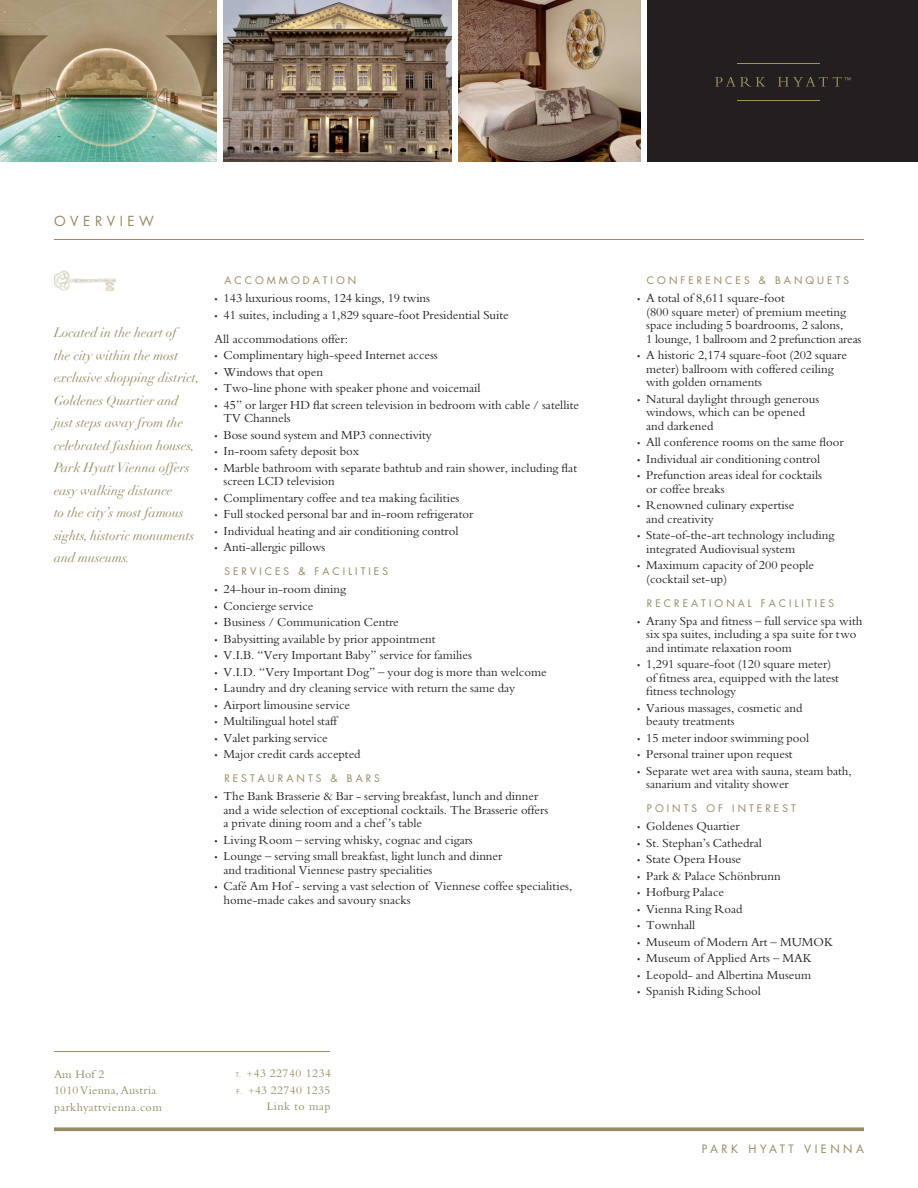
<style>
.page{position:relative;width:918px;height:1188px;background:#fff}
.page>*{position:absolute;margin:0;border:0;box-sizing:border-box;transform-origin:0 0}
.t1{font:13.5px "Futura";letter-spacing:.34em;color:#968961}
.t2{font:italic 13.2px/22.5px "Didot";color:#968961}
.t3{font:12.75px/13.5px "Bembo";color:#231f20}
.t4{font:12px/16.5px "Bembo";letter-spacing:.04em;color:#968961}
.t5{font:11.25px "Futura";letter-spacing:.31em;color:#968961}
.t6{font:10.2px "Futura";letter-spacing:.3em;color:#968961}
.s1{font-size:9px}
.s2{font-family:"Futura";font-size:6.3px}
.s3{font-size:9.75px}
</style>
<div class="page">
<img style="left:0;top:0;width:216px;height:162px">
<img style="left:459px;top:0;width:181px;height:162px">
<div style="left:648px;top:0;width:270px;height:162px;background:#231f20"></div>
<img style="left:224px;top:0;width:227px;height:162px">
<hr style="left:737px;top:63px;width:83px;height:1px;background:#a29161">
<hr style="left:737px;top:100px;width:83px;height:1px;background:#a29161">
<svg style="left:715px;top:77px;width:51px;height:10px"></svg>
<svg style="left:778px;top:77px;width:73px;height:9px"></svg>
<svg style="left:54px;top:271px;width:62px;height:20px"></svg>
<hr style="left:54px;top:239px;width:810px;height:1px;background:#968961">
<svg style="left:54px;top:1127px;width:810px;height:4px;background:#a19571"></svg>
<hr style="left:54px;top:1051px;width:276px;height:1px;background:#968961">
<p class="t1" style="left:54px;top:212px;width:102px">OVERVIEW</p>
<p class="t2" style="left:54px;top:322px;width:147px">Located in the heart of<br>the city within the most exclusive shopping district,<br>Goldenes Quartier and just steps away from the celebrated fashion houses,<br>Park Hyatt Vienna offers easy walking distance<br>to the city’s most famous sights, historic monuments and museums.</p>
<p class="t6" style="left:224px;top:274px;width:133px">ACCOMMODATION</p>
<p class="t3" style="left:215px;top:291px;width:217px"><span class="s1">•</span> 143 luxurious rooms, 124 kings, 19 twins</p>
<p class="t3" style="left:215px;top:303px;width:296px;line-height:24px"><span class="s1">•</span> 41 suites, including a 1,829 square-foot Presidential Suite<br>All accommodations offer:</p>
<p class="t3" style="left:215px;top:348px;width:225px"><span class="s1">•</span> Complimentary high-speed Internet access</p>
<p class="t3" style="left:215px;top:365px;width:110px"><span class="s1">•</span> Windows that open</p>
<p class="t3" style="left:215px;top:381px;width:268px"><span class="s1">•</span> Two-line phone with speaker phone and voicemail</p>
<p class="t3" style="left:224px;top:398px;width:357px;text-indent:-9px"><span class="s1">•</span> 45” or larger HD flat screen television in bedroom with cable / satellite<br>TV Channels</p>
<p class="t3" style="left:215px;top:428px;width:219px"><span class="s1">•</span> Bose sound system and MP3 connectivity</p>
<p class="t3" style="left:215px;top:444px;width:146px"><span class="s1">•</span> In-room safety deposit box</p>
<p class="t3" style="left:224px;top:461px;width:355px;text-indent:-9px"><span class="s1">•</span> Marble bathroom with separate bathtub and rain shower, including flat screen LCD television</p>
<p class="t3" style="left:215px;top:491px;width:246px"><span class="s1">•</span> Complimentary coffee and tea making facilities</p>
<p class="t3" style="left:215px;top:507px;width:260px"><span class="s1">•</span> Full stocked personal bar and in-room refrigerator</p>
<p class="t3" style="left:215px;top:524px;width:245px"><span class="s1">•</span> Individual heating and air conditioning control</p>
<p class="t3" style="left:215px;top:540px;width:112px"><span class="s1">•</span> Anti-allergic pillows</p>
<p class="t6" style="left:224px;top:565px;width:165px">SERVICES &amp; FACILITIES</p>
<p class="t3" style="left:215px;top:582px;width:133px"><span class="s1">•</span> 24-hour in-room dining</p>
<p class="t3" style="left:215px;top:599px;width:100px"><span class="s1">•</span> Concierge service</p>
<p class="t3" style="left:215px;top:615px;width:186px"><span class="s1">•</span> Business / Communication Centre</p>
<p class="t3" style="left:215px;top:632px;width:223px"><span class="s1">•</span> Babysitting available by prior appointment</p>
<p class="t3" style="left:215px;top:648px;width:259px"><span class="s1">•</span> V.I.B. “Very Important Baby” service for families</p>
<p class="t3" style="left:215px;top:665px;width:334px"><span class="s1">•</span> V.I.D. “Very Important Dog” – your dog is more than welcome</p>
<p class="t3" style="left:215px;top:681px;width:302px"><span class="s1">•</span> Laundry and dry cleaning service with return the same day</p>
<p class="t3" style="left:215px;top:698px;width:137px"><span class="s1">•</span> Airport limousine service</p>
<p class="t3" style="left:215px;top:714px;width:124px"><span class="s1">•</span> Multilingual hotel staff</p>
<p class="t3" style="left:215px;top:731px;width:115px"><span class="s1">•</span> Valet parking service</p>
<p class="t3" style="left:215px;top:747px;width:148px"><span class="s1">•</span> Major credit cards accepted</p>
<p class="t6" style="left:224px;top:772px;width:157px">RESTAURANTS &amp; BARS</p>
<p class="t3" style="left:224px;top:789px;width:326px;text-indent:-9px"><span class="s1">•</span> The Bank Brasserie &amp; Bar - serving breakfast, lunch and dinner and a wide selection of exceptional cocktails. The Brasserie offers a private dining room and a chef ’s table</p>
<p class="t3" style="left:215px;top:833px;width:260px"><span class="s1">•</span> Living Room – serving whisky, cognac and cigars</p>
<p class="t3" style="left:224px;top:849px;width:280px;text-indent:-9px"><span class="s1">•</span> Lounge – serving small breakfast, light lunch and dinner and traditional Viennese pastry specialities</p>
<p class="t3" style="left:224px;top:879px;width:350px;text-indent:-9px"><span class="s1">•</span> Café Am Hof - serving a vast selection of Viennese coffee specialities, home-made cakes and savoury snacks</p>
<p class="t4" style="left:54px;top:1065px;width:109px">Am Hof 2<br>1010 Vienna, Austria parkhyattvienna.com</p>
<p class="t4" style="left:236px;top:1065px;width:97px"><span class="s2">T.</span> <span class="s3">+</span>43 22740 1234<br><span class="s2">F.</span> <span class="s3">+</span>43 22740 1235</p>
<p class="t4" style="left:267px;top:1098px;width:65px">Link to map</p>
<p class="t6" style="left:647px;top:274px;width:204px">CONFERENCES &amp; BANQUETS</p>
<p class="t3" style="left:646px;top:291px;width:217px;text-indent:-9px"><span class="s1">•</span> A total of 8,611 square-foot<br>(800 square meter) of premium meeting space including 5 boardrooms, 2 salons,<br>1 lounge, 1 ballroom and 2 prefunction areas</p>
<p class="t3" style="left:646px;top:348px;width:202px;text-indent:-9px"><span class="s1">•</span> A historic 2,174 square-foot (202 square meter) ballroom with coffered ceiling with golden ornaments</p>
<p class="t3" style="left:646px;top:392px;width:174px;text-indent:-9px"><span class="s1">•</span> Natural daylight through generous windows, which can be opened and darkened</p>
<p class="t3" style="left:637px;top:435px;width:208px"><span class="s1">•</span> All conference rooms on the same floor</p>
<p class="t3" style="left:637px;top:452px;width:184px"><span class="s1">•</span> Individual air conditioning control</p>
<p class="t3" style="left:646px;top:468px;width:177px;text-indent:-9px"><span class="s1">•</span> Prefunction areas ideal for cocktails or coffee breaks</p>
<p class="t3" style="left:646px;top:498px;width:150px;text-indent:-9px"><span class="s1">•</span> Renowned culinary expertise and creativity</p>
<p class="t3" style="left:646px;top:528px;width:190px;text-indent:-9px"><span class="s1">•</span> State-of-the-art technology including integrated Audiovisual system</p>
<p class="t3" style="left:646px;top:558px;width:170px;text-indent:-9px"><span class="s1">•</span> Maximum capacity of 200 people (cocktail set-up)</p>
<p class="t6" style="left:647px;top:596px;width:189px">RECREATIONAL FACILITIES</p>
<p class="t3" style="left:646px;top:614px;width:218px;text-indent:-9px"><span class="s1">•</span> Arany Spa and fitness – full service spa with six spa suites, including a spa suite for two and intimate relaxation room</p>
<p class="t3" style="left:646px;top:657px;width:194px;text-indent:-9px"><span class="s1">•</span> 1,291 square-foot (120 square meter) of fitness area, equipped with the latest fitness technology</p>
<p class="t3" style="left:646px;top:701px;width:158px;text-indent:-9px"><span class="s1">•</span> Various massages, cosmetic and beauty treatments</p>
<p class="t3" style="left:637px;top:731px;width:174px"><span class="s1">•</span> 15 meter indoor swimming pool</p>
<p class="t3" style="left:637px;top:747px;width:157px"><span class="s1">•</span> Personal trainer upon request</p>
<p class="t3" style="left:646px;top:764px;width:207px;text-indent:-9px"><span class="s1">•</span> Separate wet area with sauna, steam bath, sanarium and vitality shower</p>
<p class="t6" style="left:647px;top:802px;width:150px">POINTS OF INTEREST</p>
<p class="t3" style="left:637px;top:819px;width:104px"><span class="s1">•</span> Goldenes Quartier</p>
<p class="t3" style="left:637px;top:836px;width:126px"><span class="s1">•</span> St. Stephan’s Cathedral</p>
<p class="t3" style="left:637px;top:852px;width:105px"><span class="s1">•</span> State Opera House</p>
<p class="t3" style="left:637px;top:869px;width:145px"><span class="s1">•</span> Park &amp; Palace Schönbrunn</p>
<p class="t3" style="left:637px;top:885px;width:88px"><span class="s1">•</span> Hofburg Palace</p>
<p class="t3" style="left:637px;top:902px;width:107px"><span class="s1">•</span> Vienna Ring Road</p>
<p class="t3" style="left:637px;top:918px;width:60px"><span class="s1">•</span> Townhall</p>
<p class="t3" style="left:637px;top:935px;width:197px"><span class="s1">•</span> Museum of Modern Art – MUMOK</p>
<p class="t3" style="left:637px;top:951px;width:176px"><span class="s1">•</span> Museum of Applied Arts – MAK</p>
<p class="t3" style="left:637px;top:968px;width:175px"><span class="s1">•</span> Leopold- and Albertina Museum</p>
<p class="t3" style="left:637px;top:984px;width:125px"><span class="s1">•</span> Spanish Riding School</p>
<p class="t5" style="left:702px;top:1141px;width:164px">PARK HYATT VIENNA</p>
</div>
